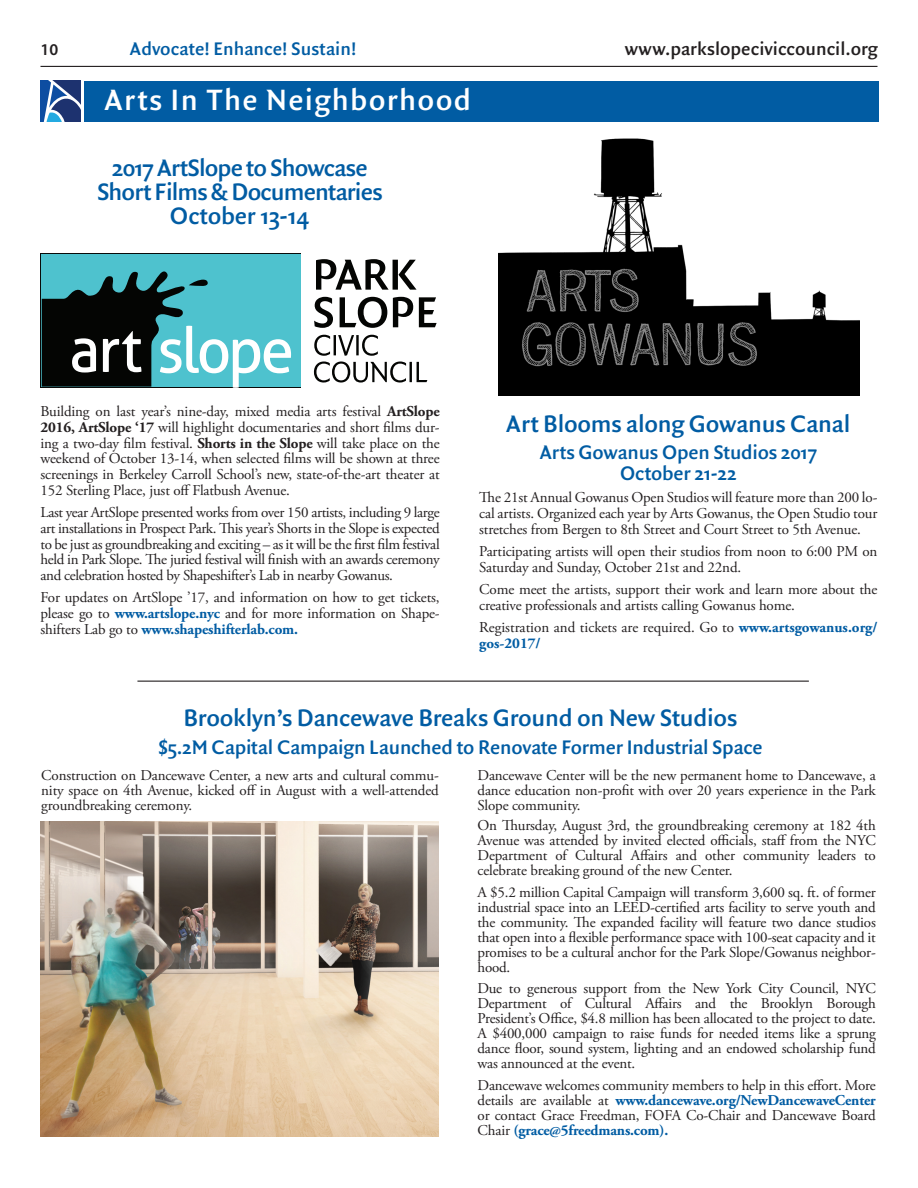
<style>
.page{position:relative;width:918px;height:1188px;background:#fff}
.page>*{position:absolute;margin:0;border:0;box-sizing:border-box;transform-origin:0 0}
.story_titles{font:600 31.5px "Quadraat Sans OT";letter-spacing:.04em;color:#fff}
.story_titles-2{font:600 25.5px/24px "Quadraat Sans OT";letter-spacing:-.035em;color:#015ca3;text-align:center}
.general_paragraph{font:600 25.5px "Quadraat Sans OT";letter-spacing:-.01em;color:#015ca3}
.captions{font:600 25.5px "Quadraat Sans OT";letter-spacing:-.01em;color:#015ca3}
.general_paragraph-2{font:600 21px "Quadraat Sans OT";letter-spacing:-.01em;color:#015ca3}
.captions-2{font:600 21px/21px "Quadraat Sans OT";letter-spacing:-.01em;color:#015ca3;text-align:center}
.story_titles-3{font:600 19.5px "Quadraat Sans OT";color:#231f20}
.story_titles-4{font:600 19.5px "Quadraat Sans OT";color:#015ca3}
.story_titles-5{font:600 16.5px "Myriad Pro";color:#231f20}
.captions-3{font:15px/15.8px "Adobe Garamond Pro";letter-spacing:-.01em;color:#231f20;text-align:justify}
.general_paragraph-3{font:15px/15px "Adobe Garamond Pro";letter-spacing:-.015em;color:#231f20;text-align:justify}
.story_titles-6{font:15px/15px "Adobe Garamond Pro";letter-spacing:-.01em;color:#231f20;text-align:justify}
.s1{font-weight:700}
.s2{font-weight:700;color:#015ca3}
</style>
<div class="page">
<hr style="left:40px;top:66px;width:838px;height:1px;background:#231f20">
<img style="left:498px;top:121px;width:361px;height:275px">
<svg style="left:40px;top:81px;width:41px;height:40px;background:#46699f"></svg>
<div style="left:84px;top:81px;width:795px;height:40px;background:#015ca3"></div>
<hr style="left:137px;top:681px;width:672px;height:1px;background:#231f20">
<img style="left:40px;top:822px;width:399px;height:314px">
<img style="left:40px;top:253px;width:274px;height:135px">
<div style="left:42px;top:254px;width:258px;height:133px;background:#4ec2ce"></div>
<img style="left:42px;top:270px;width:167px;height:117px">
<img style="left:160px;top:326px;width:131px;height:62px">
<img style="left:314px;top:259px;width:123px;height:124px">
<p class="story_titles-5" style="left:40px;top:39px;width:19px">10</p>
<p class="story_titles-4" style="left:130px;top:35px;width:228px">Advocate! Enhance! Sustain!</p>
<p class="story_titles-3" style="left:625px;top:35px;width:254px">www.parkslopeciviccouncil.org</p>
<p class="story_titles" style="left:104px;top:78px;width:368px">Arts In The Neighborhood</p>
<p class="story_titles-2" style="left:97px;top:155px;width:287px">2017 ArtSlope to Showcase<br>Short Films &amp; Documentaries<br>October 13-14</p>
<p class="captions-3" style="left:40px;top:404px;width:401px">Building on last year’s nine-day, mixed media arts festival <span class="s1">ArtSlope 2016, ArtSlope ‘17</span> will highlight documentaries and short films dur&shy;ing a two-day film festival. <span class="s1">Shorts in the Slope</span> will take place on the weekend of October 13-14, when selected films will be shown at three screenings in Berkeley Carroll School’s new, state-of-the-art theater at 152 Sterling Place, just off Flatbush Avenue.</p>
<p class="captions-3" style="left:40px;top:505px;width:401px">Last year ArtSlope presented works from over 150 artists, including 9 large art installations in Prospect Park. This year’s Shorts in the Slope is expected to be just as groundbreaking and exciting – as it will be the first film festival held in Park Slope. The juried festival will finish with an awards ceremony and celebration hosted by Shapeshifter’s Lab in nearby Gowanus.</p>
<p class="captions-3" style="left:40px;top:590px;width:401px">For updates on ArtSlope ’17, and information on how to get tickets, please go to <span class="s2">www.artslope.nyc</span> and for more information on Shape&shy;shifters Lab go to <span class="s2">www.shapeshifterlab.com.</span></p>
<p class="captions" style="left:506px;top:406px;width:346px">Art Blooms along Gowanus Canal</p>
<p class="captions-2" style="left:540px;top:442px;width:279px">Arts Gowanus Open Studios 2017<br>October 21-22</p>
<p class="captions-3" style="left:479px;top:490px;width:400px">The 21st Annual Gowanus Open Studios will feature more than 200 lo&shy;cal artists. Organized each year by Arts Gowanus, the Open Studio tour stretches from Bergen to 8th Street and Court Street to 5th Avenue.</p>
<p class="captions-3" style="left:479px;top:544px;width:400px">Participating artists will open their studios from noon to 6:00 PM on<br>Saturday and Sunday, October 21st and 22nd.</p>
<p class="captions-3" style="left:479px;top:582px;width:400px">Come meet the artists, support their work and learn more about the creative professionals and artists calling Gowanus home.</p>
<p class="captions-3" style="left:479px;top:620px;width:400px">Registration and tickets are required. Go to <span class="s2">www.artsgowanus.org/ gos-2017/</span></p>
<p class="general_paragraph" style="left:184px;top:700px;width:555px">Brooklyn’s Dancewave Breaks Ground on New Studios</p>
<p class="general_paragraph-2" style="left:158px;top:732px;width:606px">$5.2M Capital Campaign Launched to Renovate Former Industrial Space</p>
<p class="story_titles-6" style="left:41px;top:768px;width:399px">Construction on Dancewave Center, a new arts and cultural commu&shy;nity space on 4th Avenue, kicked off in August with a well-attended groundbreaking ceremony.</p>
<p class="story_titles-6" style="left:478px;top:768px;width:400px">Dancewave Center will be the new permanent home to Dancewave, a dance education non-profit with over 20 years experience in the Park Slope community.</p>
<p class="general_paragraph-3" style="left:478px;top:818px;width:400px">On Thursday, August 3rd, the groundbreaking ceremony at 182 4th Avenue was attended by invited elected officials, staff from the NYC Department of Cultural Affairs and other community leaders to celebrate breaking ground of the new Center.</p>
<p class="general_paragraph-3" style="left:478px;top:885px;width:400px">A $5.2 million Capital Campaign will transform 3,600 sq. ft. of former industrial space into an LEED-certified arts facility to serve youth and the community. The expanded facility will feature two dance studios that open into a flexible performance space with 100-seat capacity and it promises to be a cultural anchor for the Park Slope/Gowanus neighbor&shy;hood.</p>
<p class="general_paragraph-3" style="left:478px;top:981px;width:400px">Due to generous support from the New York City Council, NYC Department of Cultural Affairs and the Brooklyn Borough President’s Office, $4.8 million has been allocated to the project to date.<br>A $400,000 campaign to raise funds for needed items like a sprung dance floor, sound system, lighting and an endowed scholarship fund was announced at the event.</p>
<p class="general_paragraph-3" style="left:478px;top:1078px;width:400px">Dancewave welcomes community members to help in this effort. More details are available at <span class="s2">www.dancewave.org/NewDancewaveCenter </span>or contact Grace Freedman, FOFA Co-Chair and Dancewave Board Chair <span class="s2">(grace@5freedmans.com).</span></p>
</div>
